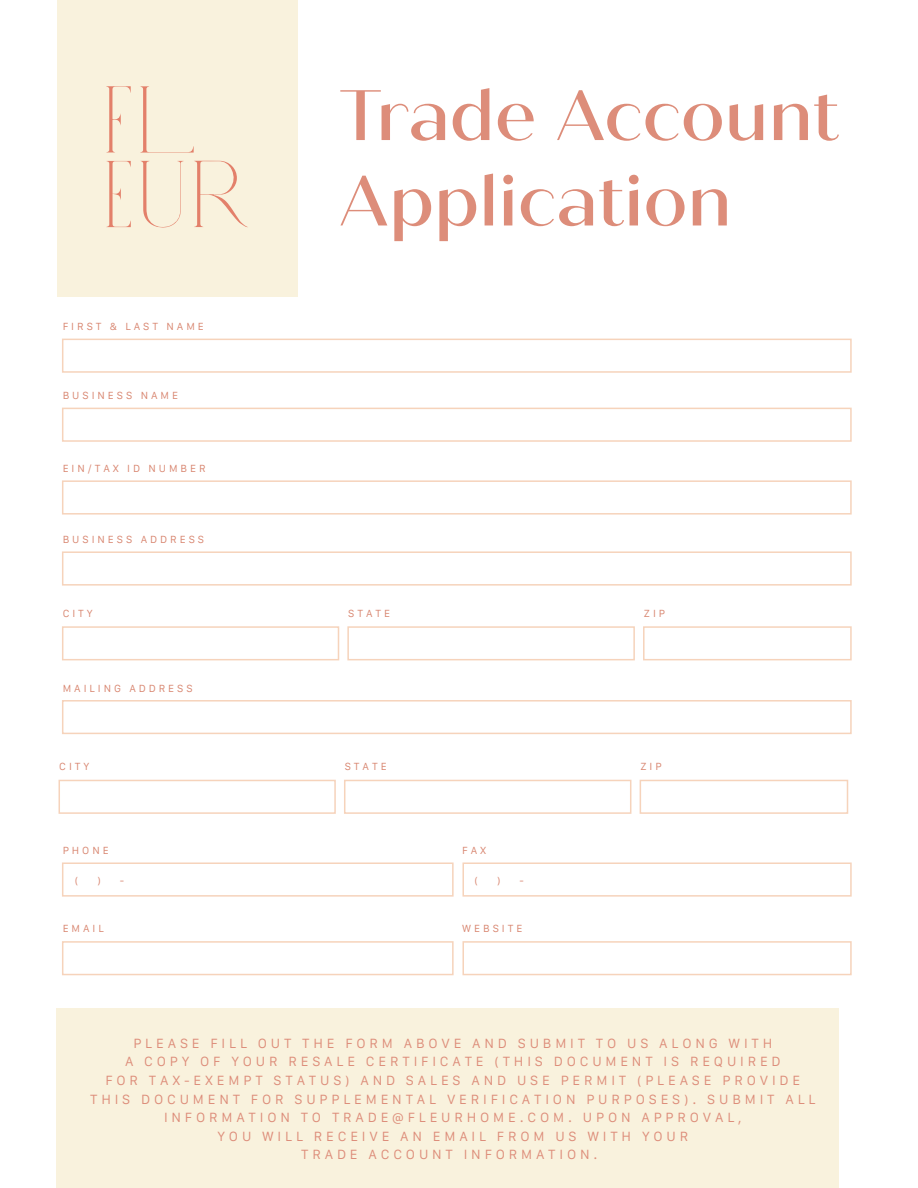
<style>
.page{position:relative;width:918px;height:1188px;background:#fff}
.page>*{position:absolute;margin:0;border:0;box-sizing:border-box;transform-origin:0 0}
.t1{font:500 71.25px/85.5px "Quiche Sans";color:#dd8d7a}
.t2{font:12.75px/18.6px "Galvji";letter-spacing:.3em;color:#dd8d7a;text-align:center}
.t3{font:9.9px "Galvji";letter-spacing:.3em;color:#d8856f}
</style>
<div class="page">
<div style="left:62px;top:408px;width:790px;height:34px;border:2px solid #f6d3bb"></div>
<div style="left:62px;top:480px;width:790px;height:35px;border:2px solid #f6d3bb"></div>
<div style="left:62px;top:339px;width:790px;height:34px;border:2px solid #f6d3bb"></div>
<div style="left:62px;top:551px;width:790px;height:35px;border:2px solid #f6d3bb"></div>
<div style="left:62px;top:700px;width:790px;height:34px;border:2px solid #f6d3bb"></div>
<div style="left:62px;top:626px;width:277px;height:34px;border:2px solid #f6d3bb"></div>
<div style="left:347px;top:626px;width:288px;height:34px;border:2px solid #f6d3bb"></div>
<div style="left:643px;top:626px;width:209px;height:34px;border:2px solid #f6d3bb"></div>
<div style="left:59px;top:780px;width:277px;height:34px;border:2px solid #f6d3bb"></div>
<div style="left:344px;top:780px;width:287px;height:34px;border:2px solid #f6d3bb"></div>
<div style="left:640px;top:780px;width:208px;height:34px;border:2px solid #f6d3bb"></div>
<div style="left:62px;top:862px;width:392px;height:35px;border:2px solid #f6d3bb"></div>
<div style="left:462px;top:862px;width:390px;height:35px;border:2px solid #f6d3bb"></div>
<div style="left:62px;top:941px;width:392px;height:34px;border:2px solid #f6d3bb"></div>
<div style="left:462px;top:941px;width:390px;height:34px;border:2px solid #f6d3bb"></div>
<div style="left:57px;top:0;width:241px;height:297px;background:#f9f2dd"></div>
<div style="left:57px;top:1008px;width:782px;height:180px;background:#f9f2dd"></div>
<svg style="left:194px;top:161px;width:54px;height:66px"></svg>
<svg style="left:106px;top:161px;width:25px;height:66px"></svg>
<svg style="left:140px;top:86px;width:54px;height:67px"></svg>
<svg style="left:106px;top:86px;width:25px;height:66px"></svg>
<svg style="left:141px;top:161px;width:43px;height:67px"></svg>
<p class="t3" style="left:63px;top:321px;width:143px">FIRST &amp; LAST NAME</p>
<p class="t3" style="left:63px;top:390px;width:117px">BUSINESS NAME</p>
<p class="t3" style="left:63px;top:463px;width:145px">EIN/TAX ID NUMBER</p>
<p class="t3" style="left:63px;top:534px;width:143px">BUSINESS ADDRESS</p>
<h1 class="t1" style="left:339px;top:74px;width:502px">Trade Account<br>Application</h1>
<p class="t3" style="left:63px;top:608px;width:32px">CITY</p>
<p class="t3" style="left:348px;top:608px;width:44px">STATE</p>
<p class="t3" style="left:644px;top:608px;width:23px">ZIP</p>
<p class="t3" style="left:63px;top:683px;width:132px">MAILING ADDRESS</p>
<p class="t3" style="left:59px;top:761px;width:32px">CITY</p>
<p class="t3" style="left:345px;top:761px;width:44px">STATE</p>
<p class="t3" style="left:640px;top:761px;width:23px">ZIP</p>
<p class="t3" style="left:63px;top:845px;width:48px">PHONE</p>
<p class="t3" style="left:462px;top:845px;width:26px">FAX</p>
<p class="t3" style="left:75px;top:874px;width:5px">(</p>
<p class="t3" style="left:97px;top:874px;width:5px">)</p>
<p class="t3" style="left:120px;top:874px;width:6px">-</p>
<p class="t3" style="left:475px;top:874px;width:5px">(</p>
<p class="t3" style="left:497px;top:874px;width:5px">)</p>
<p class="t3" style="left:520px;top:874px;width:6px">-</p>
<p class="t3" style="left:63px;top:923px;width:43px">EMAIL</p>
<p class="t3" style="left:462px;top:923px;width:62px">WEBSITE</p>
<p class="t2" style="left:90px;top:1034px;width:727px">PLEASE FILL OUT THE FORM ABOVE AND SUBMIT TO US ALONG WITH<br>A COPY OF YOUR RESALE CERTIFICATE (THIS DOCUMENT IS REQUIRED<br>FOR TAX-EXEMPT STATUS) AND SALES AND USE PERMIT (PLEASE PROVIDE THIS DOCUMENT FOR SUPPLEMENTAL VERIFICATION PURPOSES). SUBMIT ALL INFORMATION TO TRADE@FLEURHOME.COM. UPON APPROVAL,<br>YOU WILL RECEIVE AN EMAIL FROM US WITH YOUR<br>TRADE ACCOUNT INFORMATION.</p>
</div>
